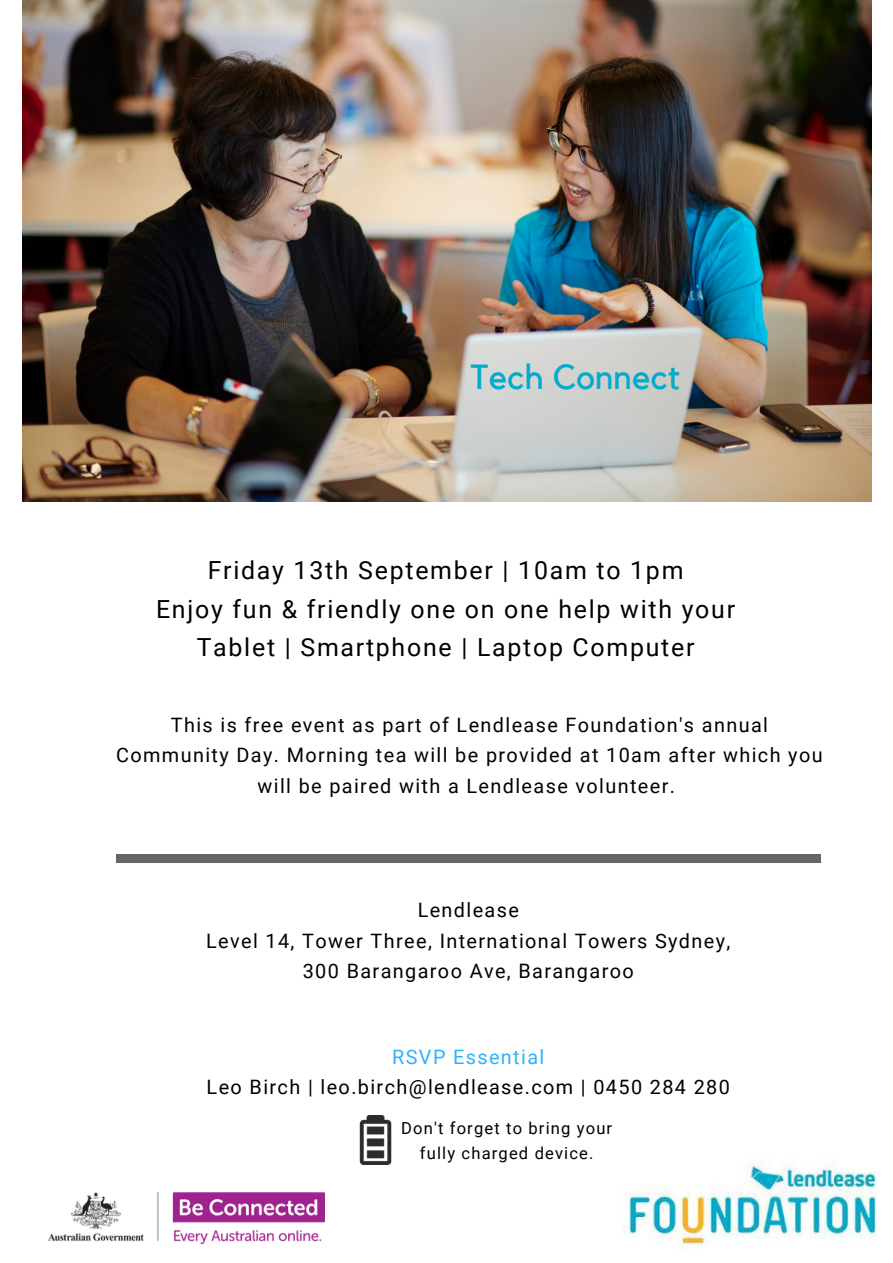
<style>
.page{position:relative;width:893px;height:1263px;background:#fff}
.page>*{position:absolute;margin:0;border:0;box-sizing:border-box;transform-origin:0 0}
.t1{font:34.8px "Kollektif";color:#03abcc}
.t2{font:24.9px/38.2px "Roboto";letter-spacing:.07em;color:#000;text-align:center}
.t3{font:19.8px/30.5px "Roboto";letter-spacing:.07em;color:#000;text-align:center}
.t4{font:19.8px "Roboto";letter-spacing:.07em;color:#2eb2ff}
.t5{font:16.5px/24.8px "Roboto";letter-spacing:.07em;color:#000;text-align:center}
</style>
<div class="page">
<img style="left:625px;top:1159px;width:252px;height:93px">
<div style="left:116px;top:854px;width:49px;height:9px;background:#666"></div>
<div style="left:772px;top:854px;width:48px;height:9px;background:#666"></div>
<div style="left:164px;top:854px;width:337px;height:9px;background:#666"></div>
<div style="left:500px;top:854px;width:273px;height:9px;background:#666"></div>
<img style="left:359px;top:1116px;width:33px;height:48px">
<img style="left:23px;top:0;width:848px;height:501px">
<img style="left:48px;top:1192px;width:276px;height:51px">
<h1 class="t1" style="left:471px;top:361px;width:211px">Tech Connect</h1>
<p class="t2" style="left:156px;top:552px;width:580px">Friday 13th September | 10am to 1pm<br>Enjoy fun &amp; friendly one on one help with your<br>Tablet | Smartphone | Laptop Computer</p>
<p class="t3" style="left:116px;top:710px;width:708px">This is free event as part of Lendlease Foundation's annual<br>Community Day. Morning tea will be provided at 10am after which you will be paired with a Lendlease volunteer.</p>
<p class="t3" style="left:206px;top:895px;width:526px">Lendlease<br>Level 14, Tower Three, International Towers Sydney,<br>300 Barangaroo Ave, Barangaroo</p>
<p class="t4" style="left:392px;top:1045px;width:154px">RSVP Essential</p>
<p class="t3" style="left:207px;top:1072px;width:525px">Leo Birch | leo.birch@lendlease.com | 0450 284 280</p>
<p class="t5" style="left:401px;top:1116px;width:213px">Don't forget to bring your fully charged device.</p>
</div>
